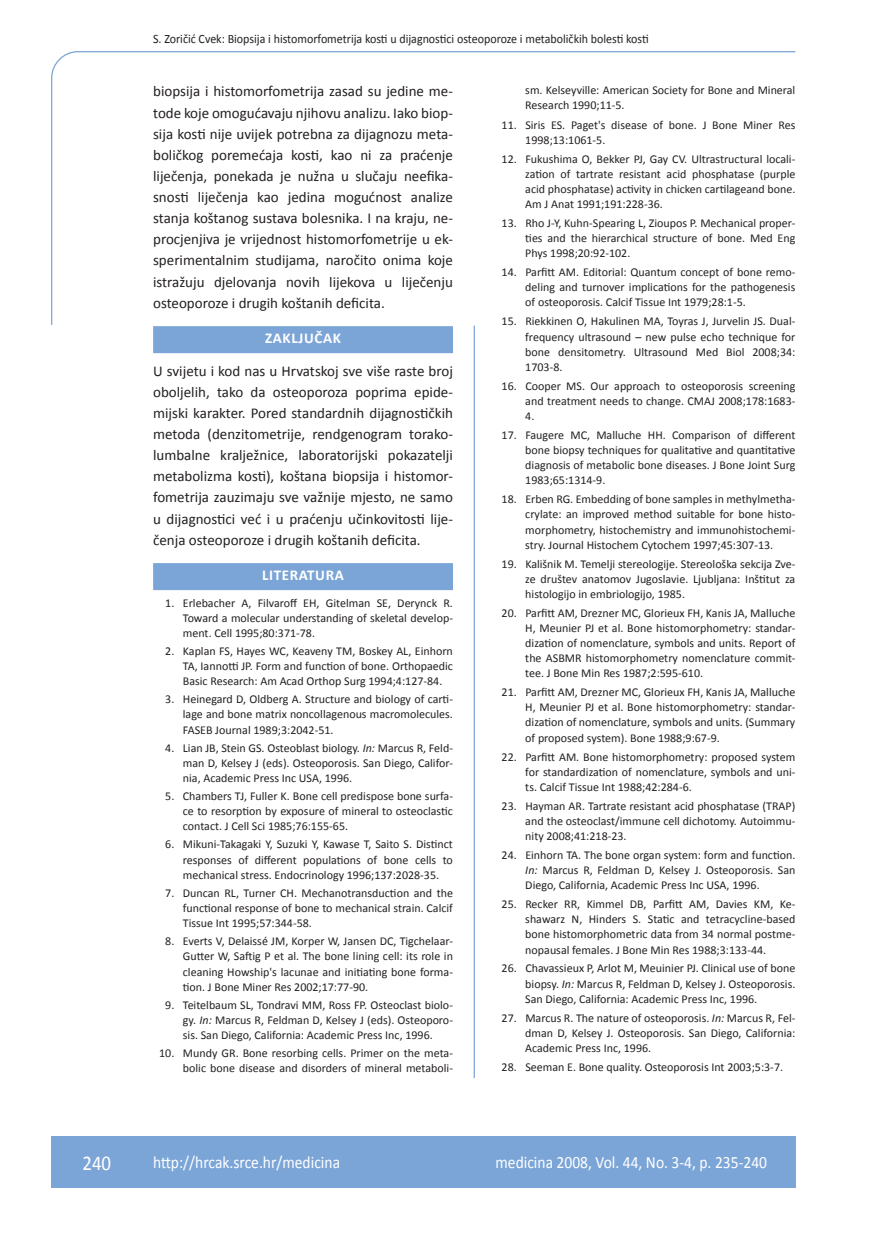
<style>
.page{position:relative;width:872px;height:1234px;background:#fff}
.page>*{position:absolute;margin:0;border:0;box-sizing:border-box;transform-origin:0 0}
.t1{font:21px "Calibri";color:#fff;scale:.9 1}
.t2{font:17.25px "Calibri";color:#fff;scale:.9 1}
.osnovni_tekst{font:15px/21.1px "Calibri";color:#231f20;text-align:justify}
.naslov_ruler{font:700 15px "Calibri";letter-spacing:.04em;color:#fff}
.glava{font:12.75px "Calibri";color:#231f20;scale:.94 1}
.literatura{font:12px/15.1px "Calibri";color:#231f20;text-align:justify}
.s1{font-style:italic}
</style>
<div class="page">
<div style="left:153px;top:326px;width:300px;height:27px;background:#7ca5d7"></div>
<div style="left:153px;top:563px;width:300px;height:27px;background:#7ca5d7"></div>
<svg style="left:51px;top:51px;width:745px;height:274px"></svg>
<hr style="left:473px;top:325px;width:2px;height:752px;background:#7ca5d7">
<div style="left:51px;top:1135px;width:744px;height:51px;background:#7ca5d7"></div>
<p class="glava" style="left:153px;top:30px;width:529px">S. Zoričić Cvek: Biopsija i histomorfometrija kosti u dijagnostici osteoporoze i metaboličkih bolesti kosti</p>
<p class="osnovni_tekst" style="left:153px;top:80px;width:301px">biopsija i histomorfometrija zasad su jedine me&shy;tode koje omogućavaju njihovu analizu. Iako biop&shy;sija kosti nije uvijek potrebna za dijagnozu meta&shy;boličkog poremećaja kosti, kao ni za praćenje liječenja, ponekada je nužna u slučaju neefika&shy;snosti liječenja kao jedina mogućnost analize stanja koštanog sustava bolesnika. I na kraju, ne&shy;procjenjiva je vrijednost histomorfometrije u ek&shy;sperimentalnim studijama, naročito onima koje istražuju djelovanja novih lijekova u liječenju osteoporoze i drugih koštanih deficita.</p>
<p class="naslov_ruler" style="left:265px;top:329px;width:77px">ZAKLJUČAK</p>
<p class="osnovni_tekst" style="left:153px;top:359px;width:301px">U svijetu i kod nas u Hrvatskoj sve više raste broj oboljelih, tako da osteoporoza poprima epide&shy;mijski karakter. Pored standardnih dijagnostičkih metoda (denzitometrije, rendgenogram torako&shy;lumbalne kralježnice, laboratorijski pokazatelji metabolizma kosti), koštana biopsija i histomor&shy;fometrija zauzimaju sve važnije mjesto, ne samo u dijagnostici već i u praćenju učinkovitosti lije&shy;čenja osteoporoze i drugih koštanih deficita.</p>
<p class="naslov_ruler" style="left:262px;top:566px;width:83px">LITERATURA</p>
<p class="literatura" style="left:183px;top:594px;width:271px;text-indent:-18px">1. Erlebacher A, Filvaroff EH, Gitelman SE, Derynck R.<br>Toward a molecular understanding of skeletal develop&shy;ment. Cell 1995;80:371-78.</p>
<p class="literatura" style="left:183px;top:642px;width:271px;text-indent:-18px">2. Kaplan FS, Hayes WC, Keaveny TM, Boskey AL, Einhorn TA, Iannotti JP. Form and function of bone. Orthopaedic Basic Research: Am Acad Orthop Surg 1994;4:127-84.</p>
<p class="literatura" style="left:183px;top:691px;width:271px;text-indent:-18px">3. Heinegard D, Oldberg A. Structure and biology of carti&shy;lage and bone matrix noncollagenous macromolecules.<br>FASEB Journal 1989;3:2042-51.</p>
<p class="literatura" style="left:183px;top:739px;width:271px;text-indent:-18px">4. Lian JB, Stein GS. Osteoblast biology. <span class="s1">In:</span> Marcus R, Feld&shy;man D, Kelsey J (eds). Osteoporosis. San Diego, Califor&shy;nia, Academic Press Inc USA, 1996.</p>
<p class="literatura" style="left:183px;top:787px;width:271px;text-indent:-18px">5. Chambers TJ, Fuller K. Bone cell predispose bone surfa&shy;ce to resorption by exposure of mineral to osteoclastic contact. J Cell Sci 1985;76:155-65.</p>
<p class="literatura" style="left:183px;top:836px;width:271px;text-indent:-18px">6. Mikuni-Takagaki Y, Suzuki Y, Kawase T, Saito S. Distinct responses of different populations of bone cells to mechanical stress. Endocrinology 1996;137:2028-35.</p>
<p class="literatura" style="left:183px;top:884px;width:271px;text-indent:-18px">7. Duncan RL, Turner CH. Mechanotransduction and the functional response of bone to mechanical strain. Calcif Tissue Int 1995;57:344-58.</p>
<p class="literatura" style="left:183px;top:932px;width:271px;text-indent:-18px">8. Everts V, Delaissé JM, Korper W, Jansen DC, Tigchelaar-Gutter W, Saftig P et al. The bone lining cell: its role in cleaning Howship's lacunae and initiating bone forma&shy;tion. J Bone Miner Res 2002;17:77-90.</p>
<p class="literatura" style="left:183px;top:996px;width:271px;text-indent:-18px">9. Teitelbaum SL, Tondravi MM, Ross FP. Osteoclast biolo&shy;gy. <span class="s1">In:</span> Marcus R, Feldman D, Kelsey J (eds). Osteoporo&shy;sis. San Diego, California: Academic Press Inc, 1996.</p>
<p class="literatura" style="left:159px;top:1044px;width:295px;text-align:right">10. Mundy GR. Bone resorbing cells. Primer on the meta&shy;bolic bone disease and disorders of mineral metaboli-</p>
<p class="literatura" style="left:525px;top:82px;width:271px">sm. Kelseyville: American Society for Bone and Mineral<br>Research 1990;11-5.</p>
<p class="literatura" style="left:525px;top:116px;width:271px;text-indent:-24px">11. Siris ES. Paget's disease of bone. J Bone Miner Res<br>1998;13:1061-5.</p>
<p class="literatura" style="left:525px;top:150px;width:272px;text-indent:-24px">12. Fukushima O, Bekker PJ, Gay CV. Ultrastructural locali&shy;zation of tartrate resistant acid phosphatase (purple acid phosphatase) activity in chicken cartilageand bone.<br>Am J Anat 1991;191:228-36.</p>
<p class="literatura" style="left:525px;top:215px;width:271px;text-indent:-24px">13. Rho J-Y, Kuhn-Spearing L, Zioupos P. Mechanical proper&shy;ties and the hierarchical structure of bone. Med Eng Phys 1998;20:92-102.</p>
<p class="literatura" style="left:525px;top:264px;width:271px;text-indent:-24px">14. Parfitt AM. Editorial: Quantum concept of bone remo&shy;deling and turnover implications for the pathogenesis of osteoporosis. Calcif Tissue Int 1979;28:1-5.</p>
<p class="literatura" style="left:525px;top:313px;width:272px;text-indent:-24px">15. Riekkinen O, Hakulinen MA, Toyras J, Jurvelin JS. Dual&shy;frequency ultrasound – new pulse echo technique for bone densitometry. Ultrasound Med Biol 2008;34:<br>1703-8.</p>
<p class="literatura" style="left:525px;top:377px;width:272px;text-indent:-24px">16. Cooper MS. Our approach to osteoporosis screening and treatment needs to change. CMAJ 2008;178:1683- 4.</p>
<p class="literatura" style="left:525px;top:426px;width:272px;text-indent:-24px">17. Faugere MC, Malluche HH. Comparison of different bone biopsy techniques for qualitative and quantitative diagnosis of metabolic bone diseases. J Bone Joint Surg 1983;65:1314-9.</p>
<p class="literatura" style="left:525px;top:491px;width:271px;text-indent:-24px">18. Erben RG. Embedding of bone samples in methylmetha&shy;crylate: an improved method suitable for bone histo&shy;morphometry, histochemistry and immunohistochemi&shy;stry. Journal Histochem Cytochem 1997;45:307-13.</p>
<p class="literatura" style="left:525px;top:555px;width:271px;text-indent:-24px">19. Kališnik M. Temelji stereologije. Stereološka sekcija Zve&shy;ze društev anatomov Jugoslavie. Ljubljana: Inštitut za histologijo in embriologijo, 1985.</p>
<p class="literatura" style="left:525px;top:604px;width:272px;text-indent:-24px">20. Parfitt AM, Drezner MC, Glorieux FH, Kanis JA, Malluche H, Meunier PJ et al. Bone histomorphometry: standar&shy;dization of nomenclature, symbols and units. Report of the ASBMR histomorphometry nomenclature commit&shy;tee. J Bone Min Res 1987;2:595-610.</p>
<p class="literatura" style="left:525px;top:684px;width:272px;text-indent:-24px">21. Parfitt AM, Drezner MC, Glorieux FH, Kanis JA, Malluche H, Meunier PJ et al. Bone histomorphometry: standar&shy;dization of nomenclature, symbols and units. (Summary of proposed system). Bone 1988;9:67-9.</p>
<p class="literatura" style="left:525px;top:748px;width:271px;text-indent:-24px">22. Parfitt AM. Bone histomorphometry: proposed system for standardization of nomenclature, symbols and uni&shy;ts. Calcif Tissue Int 1988;42:284-6.</p>
<p class="literatura" style="left:525px;top:797px;width:271px;text-indent:-24px">23. Hayman AR. Tartrate resistant acid phosphatase (TRAP) and the osteoclast/immune cell dichotomy. Autoimmu&shy;nity 2008;41:218-23.</p>
<p class="literatura" style="left:525px;top:846px;width:271px;text-indent:-24px">24. Einhorn TA. The bone organ system: form and function.<br><span class="s1">In:</span> Marcus R, Feldman D, Kelsey J. Osteoporosis. San Diego, California, Academic Press Inc USA, 1996.</p>
<p class="literatura" style="left:525px;top:895px;width:271px;text-indent:-24px">25. Recker RR, Kimmel DB, Parfitt AM, Davies KM, Ke&shy;shawarz N, Hinders S. Static and tetracycline-based bone histomorphometric data from 34 normal postme&shy;nopausal females. J Bone Min Res 1988;3:133-44.</p>
<p class="literatura" style="left:525px;top:960px;width:272px;text-indent:-24px">26. Chavassieux P, Arlot M, Meuinier PJ. Clinical use of bone biopsy. <span class="s1">In:</span> Marcus R, Feldman D, Kelsey J. Osteoporosis.<br>San Diego, California: Academic Press Inc, 1996.</p>
<p class="literatura" style="left:525px;top:1009px;width:271px;text-indent:-24px">27. Marcus R. The nature of osteoporosis. <span class="s1">In:</span> Marcus R, Fel&shy;dman D, Kelsey J. Osteoporosis. San Diego, California:<br>Academic Press Inc, 1996.</p>
<p class="literatura" style="left:501px;top:1058px;width:283px">28. Seeman E. Bone quality. Osteoporosis Int 2003;5:3-7.</p>
<p class="t1" style="left:82px;top:1149px;width:33px">240</p>
<p class="t2" style="left:153px;top:1150px;width:209px">http://hrcak.srce.hr/medicina</p>
<p class="t2" style="left:495px;top:1151px;width:303px">medicina 2008, Vol. 44, No. 3-4, p. 235-240</p>
</div>
